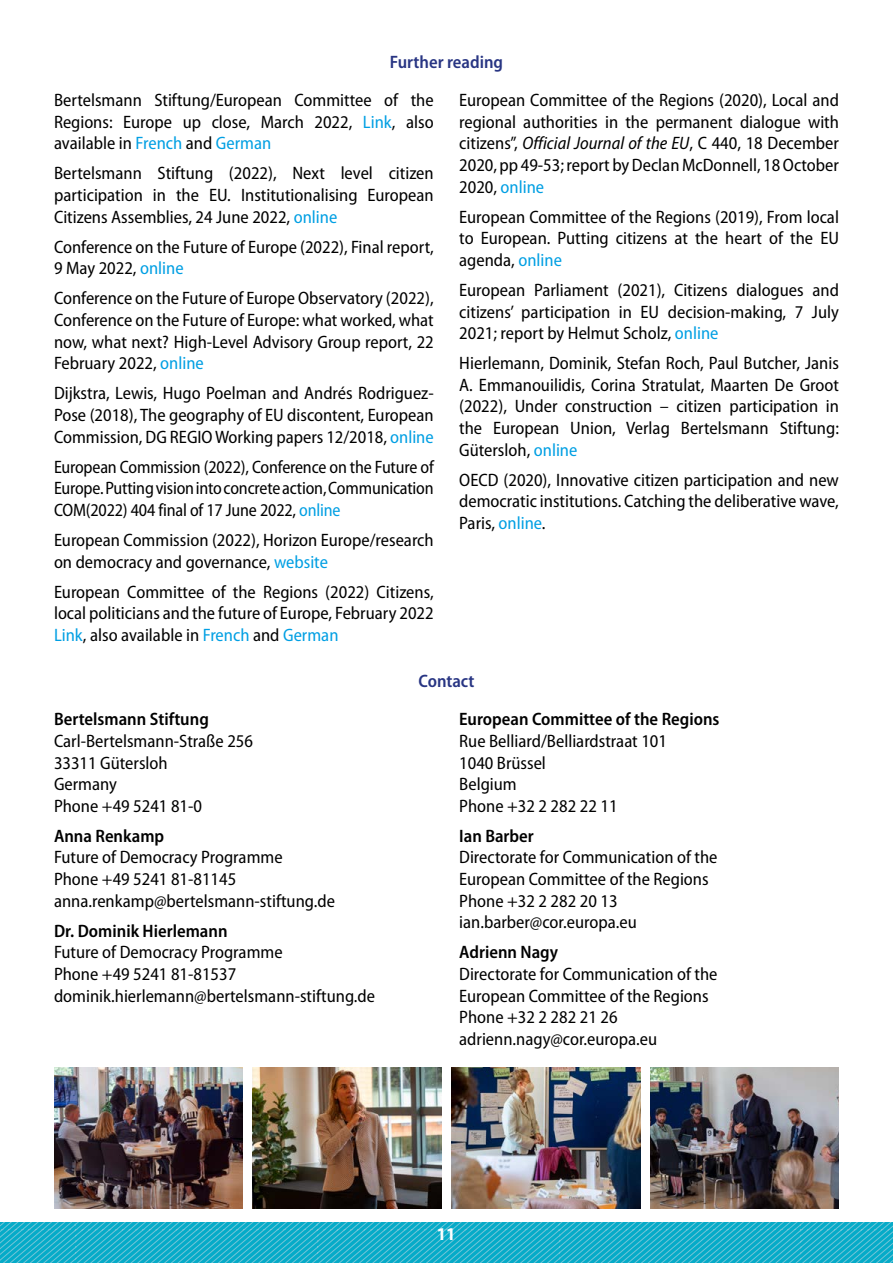
<style>
.page{position:relative;width:893px;height:1263px;background:#fff}
.page>*{position:absolute;margin:0;border:0;box-sizing:border-box;transform-origin:0 0}
.t1{font:semi-condensed 18px/21.6px "Myriad Pro";color:#000;text-align:justify}
.t2{font:600 semi-condensed 18px "Myriad Pro";color:#000}
.t3{font:600 semi-condensed 18px "Myriad Pro";color:#283583}
.t4{font:700 semi-condensed 18px "Myriad Pro";color:#fff}
.s1{color:#009fe3}
.s2{font-style:italic}
</style>
<div class="page">
<img style="left:0;top:1067px;width:893px;height:196px">
<p class="t3" style="left:390px;top:52px;width:115px">Further reading</p>
<p class="t1" style="left:54px;top:90px;width:381px">Bertelsmann Stiftung/European Committee of the Regions: Europe up close, March 2022, <span class="s1">Link</span>, also available in <span class="s1">French</span> and <span class="s1">German</span></p>
<p class="t1" style="left:54px;top:163px;width:381px">Bertelsmann Stiftung (2022), Next level citizen participation in the EU. Institutionalising European Citizens Assemblies, 24 June 2022, <span class="s1">online</span></p>
<p class="t1" style="left:54px;top:236px;width:381px">Conference on the Future of Europe (2022), Final report,<br>9 May 2022, <span class="s1">online</span></p>
<p class="t1" style="left:54px;top:288px;width:381px">Conference on the Future of Europe Observatory (2022), Conference on the Future of Europe: what worked, what now, what next? High-Level Advisory Group report, 22<br>February 2022, <span class="s1">online</span></p>
<p class="t1" style="left:54px;top:383px;width:381px">Dijkstra, Lewis, Hugo Poelman and Andrés Rodriguez-Pose (2018), The geography of EU discontent, European Commission, DG REGIO Working papers 12/2018, <span class="s1">online</span></p>
<p class="t1" style="left:54px;top:456px;width:381px">European Commission (2022), Conference on the Future of Europe. Putting vision into concrete action, Communication COM(2022) 404 final of 17 June 2022, <span class="s1">online</span></p>
<p class="t1" style="left:54px;top:529px;width:381px">European Commission (2022), Horizon Europe/research on democracy and governance, <span class="s1">website</span></p>
<p class="t1" style="left:54px;top:581px;width:381px">European Committee of the Regions (2022) Citizens, local politicians and the future of Europe, February 2022<br><span class="s1">Link</span>, also available in <span class="s1">French</span> and <span class="s1">German</span></p>
<p class="t1" style="left:459px;top:90px;width:381px">European Committee of the Regions (2020), Local and regional authorities in the permanent dialogue with citizens”, <span class="s2">Official Journal of the EU</span>, C 440, 18 December 2020, pp 49-53; report by Declan McDonnell, 18 October 2020, <span class="s1">online</span></p>
<p class="t1" style="left:459px;top:206px;width:381px">European Committee of the Regions (2019), From local to European. Putting citizens at the heart of the EU agenda, <span class="s1">online</span></p>
<p class="t1" style="left:459px;top:279px;width:381px">European Parliament (2021), Citizens dialogues and citizens’ participation in EU decision-making, 7 July 2021; report by Helmut Scholz, <span class="s1">online</span></p>
<p class="t1" style="left:459px;top:353px;width:381px">Hierlemann, Dominik, Stefan Roch, Paul Butcher, Janis A. Emmanouilidis, Corina Stratulat, Maarten De Groot (2022), Under construction – citizen participation in the European Union, Verlag Bertelsmann Stiftung:<br>Gütersloh, <span class="s1">online</span></p>
<p class="t1" style="left:459px;top:469px;width:381px">OECD (2020), Innovative citizen participation and new democratic institutions. Catching the deliberative wave, Paris, <span class="s1">online</span>.</p>
<p class="t2" style="left:54px;top:709px;width:156px">Bertelsmann Stiftung</p>
<p class="t1" style="left:54px;top:730px;width:200px;text-align:left">Carl-Bertelsmann-Straße 256<br>33311 Gütersloh<br>Germany<br>Phone +49 5241 81-0</p>
<p class="t2" style="left:54px;top:826px;width:112px">Anna Renkamp</p>
<p class="t1" style="left:54px;top:847px;width:282px;text-align:left">Future of Democracy Programme<br>Phone +49 5241 81-81145 anna.renkamp@bertelsmann-stiftung.de</p>
<p class="t2" style="left:54px;top:921px;width:175px">Dr. Dominik Hierlemann</p>
<p class="t1" style="left:54px;top:942px;width:323px;text-align:left">Future of Democracy Programme<br>Phone +49 5241 81-81537 dominik.hierlemann@bertelsmann-stiftung.de</p>
<p class="t3" style="left:418px;top:671px;width:58px">Contact</p>
<p class="t2" style="left:459px;top:709px;width:262px">European Committee of the Regions</p>
<p class="t1" style="left:459px;top:730px;width:209px;text-align:left">Rue Belliard/Belliardstraat 101<br>1040 Brüssel<br>Belgium<br>Phone +32 2 282 22 11</p>
<p class="t2" style="left:459px;top:826px;width:76px">Ian Barber</p>
<p class="t1" style="left:459px;top:847px;width:260px;text-align:left">Directorate for Communication of the<br>European Committee of the Regions<br>Phone +32 2 282 20 13 ian.barber@cor.europa.eu</p>
<p class="t2" style="left:459px;top:942px;width:100px">Adrienn Nagy</p>
<p class="t1" style="left:459px;top:963px;width:260px;text-align:left">Directorate for Communication of the<br>European Committee of the Regions<br>Phone +32 2 282 21 26 adrienn.nagy@cor.europa.eu</p>
<p class="t4" style="left:437px;top:1223px;width:20px">11</p>
</div>
